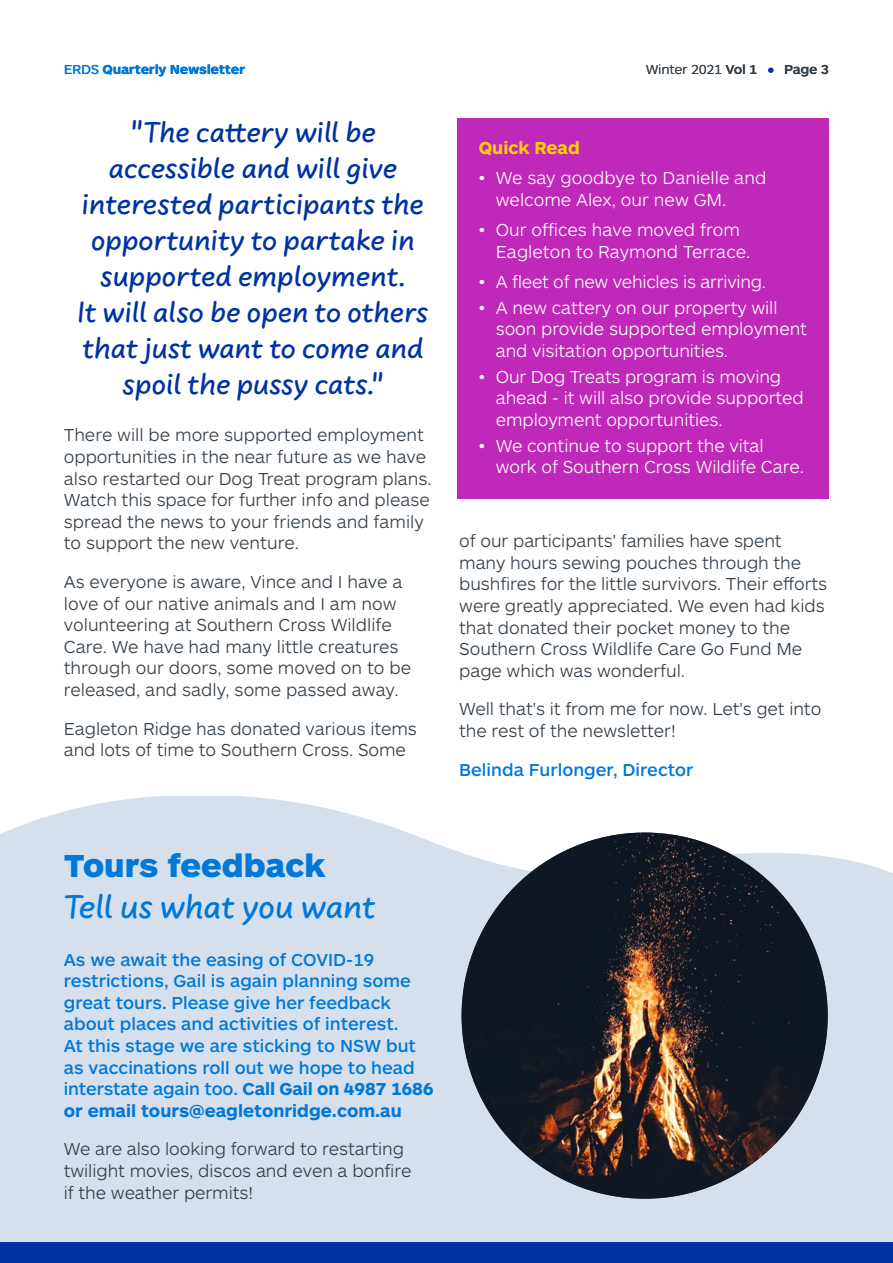
<style>
.page{position:relative;width:893px;height:1263px;background:#fff}
.page>*{position:absolute;margin:0;border:0;box-sizing:border-box;transform-origin:0 0}
.t1{font:500 34.5px "Uberhand Pro";letter-spacing:-.005em;color:#0078d9}
.t2{font:900 33px "ARS Maquette Pro";color:#0078d9}
.t3{font:500 30px/36px "Uberhand Pro";color:#0033a1;text-align:center}
.t4{font:300 18px/21.6px "ARS Maquette";letter-spacing:-.005em;color:#323e48}
.t5{font:300 18px/21.6px "ARS Maquette";letter-spacing:-.005em;color:#fff}
.t6{font:500 18px/21.6px "ARS Maquette";color:#0078d9}
.t7{font:700 18px "ARS Maquette Pro";color:#ffd100}
.t8{font:700 13.5px "ARS Maquette";color:#0078d9}
.t9{font:300 13.5px "ARS Maquette";color:#323e48}
.t10{font:500 13.5px "ARS Maquette";color:#323e48}
.s1{font-weight:400}
.s2{font-weight:500}
.s3{font-weight:700}
</style>
<div class="page">
<svg style="left:0;top:796px;width:893px;height:446px;background:#d9e3ed"></svg>
<svg style="left:768px;top:68px;width:5px;height:5px"></svg>
<div style="left:458px;top:118px;width:371px;height:381px;background:#c028b9"></div>
<img style="left:462px;top:832px;width:366px;height:367px;border-radius:183px">
<div style="left:0;top:1242px;width:893px;height:21px;background:#0033a1"></div>
<p class="t8" style="left:64px;top:61px;width:183px"><span class="s1">ERDS</span> Quarterly Newsletter</p>
<p class="t9" style="left:646px;top:61px;width:113px">Winter 2021 <span class="s2">Vol 1</span></p>
<p class="t10" style="left:784px;top:61px;width:46px">Page 3</p>
<h3 class="t3" style="left:78px;top:113px;width:352px">"The cattery will be accessible and will give interested participants the opportunity to partake in supported employment.<br>It will also be open to others that just want to come and spoil the pussy cats."</h3>
<p class="t4" style="left:64px;top:423px;width:369px">There will be more supported employment opportunities in the near future as we have also restarted our Dog Treat program plans.<br>Watch this space for further info and please spread the news to your friends and family to support the new venture.</p>
<p class="t4" style="left:64px;top:570px;width:349px">As everyone is aware, Vince and I have a love of our native animals and I am now volunteering at Southern Cross Wildlife Care. We have had many little creatures through our doors, some moved on to be released, and sadly, some passed away.</p>
<p class="t4" style="left:64px;top:717px;width:355px">Eagleton Ridge has donated various items and lots of time to Southern Cross. Some</p>
<p class="t7" style="left:479px;top:136px;width:103px">Quick Read</p>
<p class="t5" style="left:496px;top:166px;width:272px;text-indent:-17px">• We say goodbye to Danielle and welcome Alex, our new GM.</p>
<p class="t5" style="left:496px;top:218px;width:256px;text-indent:-17px">• Our offices have moved from<br>Eagleton to Raymond Terrace.</p>
<p class="t5" style="left:479px;top:270px;width:289px">• A fleet of new vehicles is arriving.</p>
<p class="t5" style="left:496px;top:296px;width:313px;text-indent:-17px">• A new cattery on our property will soon provide supported employment and visitation opportunities.</p>
<p class="t5" style="left:496px;top:365px;width:309px;text-indent:-17px">• Our Dog Treats program is moving ahead - it will also provide supported employment opportunities.</p>
<p class="t5" style="left:496px;top:434px;width:310px;text-indent:-17px">• We continue to support the vital work of Southern Cross Wildlife Care.</p>
<p class="t4" style="left:459px;top:529px;width:370px">of our participants' families have spent many hours sewing pouches through the bushfires for the little survivors. Their efforts were greatly appreciated. We even had kids that donated their pocket money to the Southern Cross Wildlife Care Go Fund Me page which was wonderful.</p>
<p class="t4" style="left:459px;top:697px;width:364px">Well that's it from me for now. Let's get into the rest of the newsletter!</p>
<p class="t6" style="left:459px;top:758px;width:236px">Belinda Furlonger, Director</p>
<h2 class="t2" style="left:64px;top:844px;width:263px">Tours feedback</h2>
<h1 class="t1" style="left:64px;top:882px;width:313px">Tell us what you want</h1>
<p class="t6" style="left:64px;top:947px;width:371px">As we await the easing of COVID-19 restrictions, Gail is again planning some great tours. Please give her feedback about places and activities of interest.<br>At this stage we are sticking to NSW but as vaccinations roll out we hope to head interstate again too. <span class="s3">Call Gail on 4987 1686 or email tours@eagletonridge.com.au</span></p>
<p class="t4" style="left:64px;top:1137px;width:349px">We are also looking forward to restarting twilight movies, discos and even a bonfire if the weather permits!</p>
</div>
